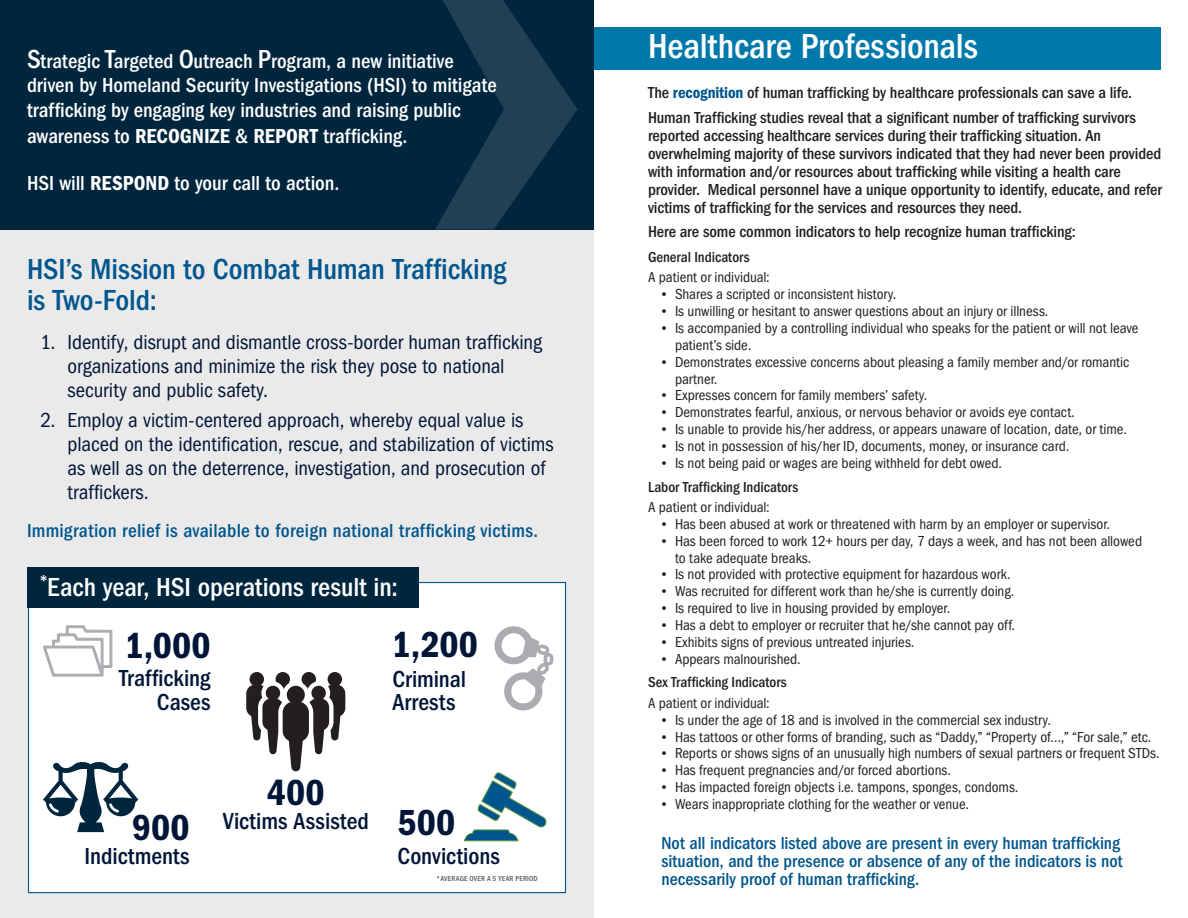
<style>
.page{position:relative;width:1188px;height:918px;background:#fff}
.page>*{position:absolute;margin:0;border:0;box-sizing:border-box;transform-origin:0 0}
.t1{font:37.5px "ITC Franklin Gothic Std Dm Cd";letter-spacing:.005em;color:#001537}
.t2{font:500 condensed 36px "ITC Franklin Gothic Std";letter-spacing:-.005em;color:#fff}
.t3{font:500 condensed 30px/31.5px "ITC Franklin Gothic Std";letter-spacing:-.005em;color:#00568d}
.t4{font:500 condensed 27px "ITC Franklin Gothic Std";color:#fff}
.t5{font:500 condensed 24px/23.2px "ITC Franklin Gothic Std";color:#001537}
.t6{font:condensed 21px/24px "ITC Franklin Gothic Std";color:#001537}
.t7{font:500 condensed 21px/25px "ITC Franklin Gothic Std";color:#fff}
.t8{font:500 condensed 19.5px "ITC Franklin Gothic Std";letter-spacing:.015em;color:#00568d}
.t9{font:500 condensed 18px/18px "ITC Franklin Gothic Std";color:#00568d}
.bullets_1{font:500 condensed 16.5px/18px "ITC Franklin Gothic Std";letter-spacing:-.005em;color:#231f20}
.bullets_1-2{font:condensed 15px/16.8px "ITC Franklin Gothic Std";letter-spacing:-.005em;color:#231f20}
.bullets_1-3{font:500 condensed 15px "ITC Franklin Gothic Std";color:#231f20}
.t10{font:500 condensed 7.5px "ITC Franklin Gothic Std";letter-spacing:.03em;color:#231f20}
.s1{font-size:27px}
.s2{font-family:"ITC Franklin Gothic Std Dm Cd";font-weight:400;font-stretch:normal}
.s3{font-family:"ITC Franklin Gothic Std Dm Cd";font-weight:400;font-stretch:normal;color:#00568d}
.s4{font-family:"Times New Roman";font-stretch:normal}
</style>
<div class="page">
<div style="left:594px;top:27px;width:567px;height:42px;background:#0078aa"></div>
<div style="left:0;top:216px;width:594px;height:702px;background:#eaeaeb"></div>
<div style="left:28px;top:582px;width:538px;height:311px;background:#fff;border:1px solid #00568d"></div>
<svg style="left:464px;top:772px;width:83px;height:69px"></svg>
<div style="left:27px;top:567px;width:391px;height:41px;background:#00263e"></div>
<div style="left:0;top:0;width:594px;height:230px;background:#00263e"></div>
<svg style="left:435px;top:0;width:142px;height:230px"></svg>
<svg style="left:246px;top:672px;width:99px;height:99px"></svg>
<svg style="left:494px;top:626px;width:60px;height:85px"></svg>
<svg style="left:43px;top:762px;width:95px;height:70px"></svg>
<svg style="left:43px;top:625px;width:70px;height:52px"></svg>
<p class="t7" style="left:27px;top:48px;width:471px"><span class="s1">S</span>trategic <span class="s1">T</span>argeted <span class="s1">O</span>utreach <span class="s1">P</span>rogram, a new initiative driven by Homeland Security Investigations (HSI) to mitigate trafficking by engaging key industries and raising public awareness to <span class="s2">RECOGNIZE</span> &amp; <span class="s2">REPORT</span> trafficking.</p>
<p class="t7" style="left:27px;top:171px;width:314px">HSI will <span class="s2">RESPOND</span> to your call to action.</p>
<p class="t3" style="left:27px;top:253px;width:481px">HSI’s Mission to Combat Human Trafficking is Two-Fold:</p>
<p class="t6" style="left:68px;top:330px;width:476px;text-indent:-27px">1. Identify, disrupt and dismantle cross-border human trafficking organizations and minimize the risk they pose to national security and public safety.</p>
<p class="t6" style="left:68px;top:409px;width:488px;text-indent:-27px">2. Employ a victim-centered approach, whereby equal value is placed on the identification, rescue, and stabilization of victims as well as on the deterrence, investigation, and prosecution of traffickers.</p>
<p class="t8" style="left:27px;top:520px;width:513px">Immigration relief is available to foreign national trafficking victims.</p>
<p class="t4" style="left:39px;top:572px;width:360px"><sup>*</sup>Each year, HSI operations result in:</p>
<p class="t1" style="left:125px;top:624px;width:87px">1,000</p>
<p class="t5" style="left:119px;top:667px;width:93px">Trafficking</p>
<p class="t5" style="left:157px;top:690px;width:55px">Cases</p>
<p class="t1" style="left:392px;top:623px;width:88px">1,200</p>
<p class="t5" style="left:393px;top:667px;width:75px">Criminal<br>Arrests</p>
<p class="t1" style="left:132px;top:807px;width:59px">900</p>
<p class="t1" style="left:267px;top:771px;width:59px">400</p>
<p class="t5" style="left:223px;top:810px;width:148px">Victims Assisted</p>
<p class="t1" style="left:398px;top:801px;width:59px">500</p>
<p class="t5" style="left:85px;top:845px;width:107px">Indictments</p>
<p class="t5" style="left:398px;top:844px;width:104px">Convictions</p>
<p class="t10" style="left:437px;top:874px;width:103px">*AVERAGE OVER A 5 YEAR PERIOD</p>
<p class="t2" style="left:648px;top:26px;width:331px">Healthcare Professionals</p>
<p class="bullets_1" style="left:648px;top:83px;width:486px">The <span class="s3">recognition</span> of human trafficking by healthcare professionals can save a life.</p>
<p class="bullets_1" style="left:648px;top:108px;width:516px">Human Trafficking studies reveal that a significant number of trafficking survivors reported accessing healthcare services during their trafficking situation. An overwhelming majority of these survivors indicated that they had never been provided with information and/or resources about trafficking while visiting a health care provider. Medical personnel have a unique opportunity to identify, educate, and refer victims of trafficking for the services and resources they need.</p>
<p class="bullets_1" style="left:648px;top:223px;width:429px">Here are some common indicators to help recognize human trafficking:</p>
<p class="bullets_1-3" style="left:648px;top:248px;width:103px">General Indicators</p>
<p class="bullets_1-2" style="left:648px;top:269px;width:123px">A patient or individual:</p>
<p class="bullets_1-2" style="left:662px;top:286px;width:236px"><span class="s4">•</span> Shares a scripted or inconsistent history.</p>
<p class="bullets_1-2" style="left:662px;top:303px;width:389px"><span class="s4">•</span> Is unwilling or hesitant to answer questions about an injury or illness.</p>
<p class="bullets_1-2" style="left:675px;top:320px;width:465px;text-indent:-14px"><span class="s4">•</span> Is accompanied by a controlling individual who speaks for the patient or will not leave patient’s side.</p>
<p class="bullets_1-2" style="left:675px;top:353px;width:456px;text-indent:-14px"><span class="s4">•</span> Demonstrates excessive concerns about pleasing a family member and/or romantic partner.</p>
<p class="bullets_1-2" style="left:662px;top:387px;width:268px"><span class="s4">•</span> Expresses concern for family members’ safety.</p>
<p class="bullets_1-2" style="left:662px;top:404px;width:415px"><span class="s4">•</span> Demonstrates fearful, anxious, or nervous behavior or avoids eye contact.</p>
<p class="bullets_1-2" style="left:662px;top:421px;width:467px"><span class="s4">•</span> Is unable to provide his/her address, or appears unaware of location, date, or time.</p>
<p class="bullets_1-2" style="left:662px;top:438px;width:409px"><span class="s4">•</span> Is not in possession of his/her ID, documents, money, or insurance card.</p>
<p class="bullets_1-2" style="left:662px;top:455px;width:342px"><span class="s4">•</span> Is not being paid or wages are being withheld for debt owed.</p>
<p class="bullets_1-3" style="left:648px;top:478px;width:152px">Labor Trafficking Indicators</p>
<p class="bullets_1-2" style="left:648px;top:499px;width:123px">A patient or individual:</p>
<p class="bullets_1-2" style="left:662px;top:516px;width:450px"><span class="s4">•</span> Has been abused at work or threatened with harm by an employer or supervisor.</p>
<p class="bullets_1-2" style="left:675px;top:532px;width:469px;text-indent:-14px"><span class="s4">•</span> Has been forced to work 12+ hours per day, 7 days a week, and has not been allowed to take adequate breaks.</p>
<p class="bullets_1-2" style="left:662px;top:566px;width:351px"><span class="s4">•</span> Is not provided with protective equipment for hazardous work.</p>
<p class="bullets_1-2" style="left:662px;top:583px;width:354px"><span class="s4">•</span> Was recruited for different work than he/she is currently doing.</p>
<p class="bullets_1-2" style="left:662px;top:600px;width:290px"><span class="s4">•</span> Is required to live in housing provided by employer.</p>
<p class="bullets_1-2" style="left:662px;top:617px;width:355px"><span class="s4">•</span> Has a debt to employer or recruiter that he/she cannot pay off.</p>
<p class="bullets_1-2" style="left:662px;top:634px;width:254px"><span class="s4">•</span> Exhibits signs of previous untreated injuries.</p>
<p class="bullets_1-2" style="left:662px;top:651px;width:141px"><span class="s4">•</span> Appears malnourished.</p>
<p class="bullets_1-3" style="left:648px;top:674px;width:140px">Sex Trafficking Indicators</p>
<p class="bullets_1-2" style="left:648px;top:695px;width:123px">A patient or individual:</p>
<p class="bullets_1-2" style="left:662px;top:711px;width:391px"><span class="s4">•</span> Is under the age of 18 and is involved in the commercial sex industry.</p>
<p class="bullets_1-2" style="left:662px;top:728px;width:491px"><span class="s4">•</span> Has tattoos or other forms of branding, such as “Daddy,” “Property of…,” “For sale,” etc.</p>
<p class="bullets_1-2" style="left:662px;top:745px;width:500px"><span class="s4">•</span> Reports or shows signs of an unusually high numbers of sexual partners or frequent STDs.</p>
<p class="bullets_1-2" style="left:662px;top:762px;width:291px"><span class="s4">•</span> Has frequent pregnancies and/or forced abortions.</p>
<p class="bullets_1-2" style="left:662px;top:779px;width:359px"><span class="s4">•</span> Has impacted foreign objects i.e. tampons, sponges, condoms.</p>
<p class="bullets_1-2" style="left:662px;top:796px;width:309px"><span class="s4">•</span> Wears inappropriate clothing for the weather or venue.</p>
<p class="t9" style="left:662px;top:834px;width:463px">Not all indicators listed above are present in every human trafficking situation, and the presence or absence of any of the indicators is not necessarily proof of human trafficking.</p>
</div>
